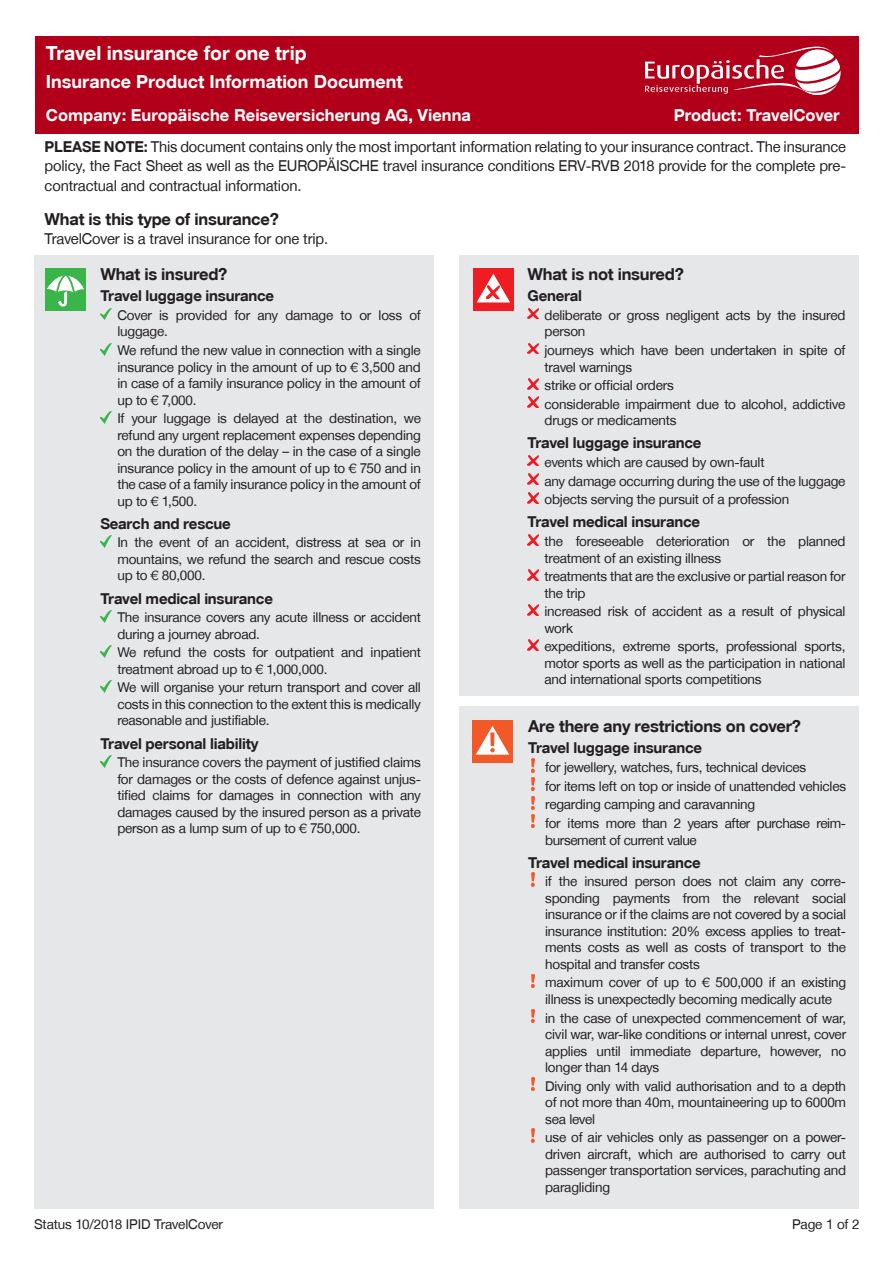
<style>
.page{position:relative;width:893px;height:1263px;background:#fff}
.page>*{position:absolute;margin:0;border:0;box-sizing:border-box;transform-origin:0 0}
.Form_title{font:19.5px "Helvetica Fet";color:#fff}
.Form_sub_title{font:18px "Helvetica Fet";color:#fff}
.Überschrift_2_-_Frag{font:16.5px "Helvetica Fet";letter-spacing:-.015em;color:#231f20}
.Company_Product_head{font:16.5px "Helvetica Fet";color:#fff}
.Form_title-2{font:16.5px "Helvetica Fet";color:#fff}
.Form_intro{font:15px/19.5px "Helvetica Nor";letter-spacing:-.01em;color:#231f20;text-align:justify}
.Überschrift_3_-_Spar{font:15px "Helvetica Fet";letter-spacing:-.015em;color:#231f20}
.Covered_bullets{font:13.5px/16.5px "Helvetica Nor";letter-spacing:-.015em;color:#231f20}
.Impressium{font:13.5px "Helvetica Nor";letter-spacing:-.01em;color:#231f20}
.s1{font-family:"Helvetica Fet"}
</style>
<div class="page">
<div style="left:34px;top:255px;width:400px;height:953px;background:#e6e7e9"></div>
<div style="left:459px;top:255px;width:400px;height:441px;background:#e6e7e9"></div>
<svg style="left:100px;top:308px;width:11px;height:12px"></svg>
<svg style="left:100px;top:343px;width:11px;height:12px"></svg>
<svg style="left:100px;top:411px;width:11px;height:12px"></svg>
<svg style="left:100px;top:535px;width:11px;height:12px"></svg>
<svg style="left:100px;top:610px;width:11px;height:12px"></svg>
<svg style="left:100px;top:645px;width:11px;height:12px"></svg>
<svg style="left:100px;top:680px;width:11px;height:12px"></svg>
<svg style="left:100px;top:755px;width:11px;height:12px"></svg>
<svg style="left:527px;top:308px;width:11px;height:11px"></svg>
<svg style="left:527px;top:343px;width:11px;height:11px"></svg>
<svg style="left:527px;top:378px;width:11px;height:11px"></svg>
<svg style="left:527px;top:397px;width:11px;height:11px"></svg>
<svg style="left:527px;top:455px;width:11px;height:11px"></svg>
<svg style="left:527px;top:474px;width:11px;height:11px"></svg>
<svg style="left:527px;top:492px;width:11px;height:11px"></svg>
<svg style="left:527px;top:534px;width:11px;height:11px"></svg>
<svg style="left:527px;top:569px;width:11px;height:11px"></svg>
<svg style="left:527px;top:604px;width:11px;height:11px"></svg>
<svg style="left:527px;top:639px;width:11px;height:11px"></svg>
<div style="left:459px;top:706px;width:400px;height:502px;background:#e6e7e9"></div>
<svg style="left:531px;top:759px;width:4px;height:13px"></svg>
<img style="left:531px;top:777px;width:4px;height:14px">
<svg style="left:531px;top:796px;width:4px;height:13px"></svg>
<svg style="left:531px;top:815px;width:4px;height:13px"></svg>
<svg style="left:531px;top:873px;width:4px;height:13px"></svg>
<svg style="left:531px;top:974px;width:4px;height:13px"></svg>
<svg style="left:531px;top:1009px;width:4px;height:13px"></svg>
<svg style="left:531px;top:1077px;width:4px;height:13px"></svg>
<svg style="left:531px;top:1129px;width:4px;height:13px"></svg>
<div style="left:472px;top:720px;width:41px;height:43px;background:#f15929"></div>
<svg style="left:476px;top:726px;width:33px;height:29px"></svg>
<div style="left:45px;top:268px;width:41px;height:42px;background:#3ab54a"></div>
<svg style="left:47px;top:271px;width:37px;height:35px"></svg>
<div style="left:473px;top:268px;width:41px;height:42px;background:#ee1d23"></div>
<svg style="left:477px;top:274px;width:33px;height:28px"></svg>
<div style="left:35px;top:36px;width:824px;height:98px;background:#b2001a"></div>
<svg style="left:645px;top:46px;width:196px;height:49px"></svg>
<p class="Form_title" style="left:46px;top:41px;width:262px">Travel insurance for one trip</p>
<p class="Form_sub_title" style="left:46px;top:71px;width:358px">Insurance Product Information Document</p>
<p class="Company_Product_head" style="left:46px;top:105px;width:427px">Company: Europäische Reiseversicherung AG, Vienna</p>
<p class="Form_title-2" style="left:674px;top:105px;width:167px">Product: TravelCover</p>
<p class="Form_intro" style="left:45px;top:136px;width:803px"><span class="s1">PLEASE NOTE:</span> This document contains only the most important information relating to your insurance contract. The insurance policy, the Fact Sheet as well as the EUROPÄISCHE travel insurance conditions ERV-RVB 2018 provide for the complete pre&shy;contractual and contractual information.</p>
<p class="Überschrift_2_-_Frag" style="left:45px;top:208px;width:236px">What is this type of insurance?</p>
<p class="Form_intro" style="left:45px;top:229px;width:285px">TravelCover is a travel insurance for one trip.</p>
<p class="Überschrift_2_-_Frag" style="left:100px;top:264px;width:129px">What is insured?</p>
<p class="Überschrift_3_-_Spar" style="left:100px;top:287px;width:175px">Travel luggage insurance</p>
<p class="Covered_bullets" style="left:117px;top:307px;width:305px">Cover is provided for any damage to or loss of luggage.</p>
<p class="Covered_bullets" style="left:117px;top:342px;width:305px;text-align:justify">We refund the new value in connection with a single insurance policy in the amount of up to € 3,500 and in case of a family insurance policy in the amount of up to € 7,000.</p>
<p class="Covered_bullets" style="left:117px;top:410px;width:305px;text-align:justify">If your luggage is delayed at the destination, we refund any urgent replacement expenses depending on the duration of the delay – in the case of a single insurance policy in the amount of up to € 750 and in the case of a family insurance policy in the amount of up to € 1,500.</p>
<p class="Überschrift_3_-_Spar" style="left:100px;top:514px;width:132px">Search and rescue</p>
<p class="Covered_bullets" style="left:117px;top:534px;width:305px;text-align:justify">In the event of an accident, distress at sea or in mountains, we refund the search and rescue costs up to € 80,000.</p>
<p class="Überschrift_3_-_Spar" style="left:100px;top:589px;width:174px">Travel medical insurance</p>
<p class="Covered_bullets" style="left:117px;top:609px;width:305px">The insurance covers any acute illness or accident during a journey abroad.</p>
<p class="Covered_bullets" style="left:117px;top:644px;width:305px">We refund the costs for outpatient and inpatient treatment abroad up to € 1,000,000.</p>
<p class="Covered_bullets" style="left:117px;top:679px;width:305px;text-align:justify">We will organise your return transport and cover all costs in this connection to the extent this is medically reasonable and justifiable.</p>
<p class="Überschrift_3_-_Spar" style="left:100px;top:734px;width:160px">Travel personal liability</p>
<p class="Covered_bullets" style="left:117px;top:754px;width:305px;text-align:justify">The insurance covers the payment of justified claims for damages or the costs of defence against unjus&shy;tified claims for damages in connection with any damages caused by the insured person as a private person as a lump sum of up to € 750,000.</p>
<p class="Überschrift_2_-_Frag" style="left:527px;top:264px;width:158px">What is not insured?</p>
<p class="Überschrift_3_-_Spar" style="left:527px;top:287px;width:56px">General</p>
<p class="Covered_bullets" style="left:544px;top:307px;width:302px">deliberate or gross negligent acts by the insured person</p>
<p class="Covered_bullets" style="left:544px;top:342px;width:302px">journeys which have been undertaken in spite of travel warnings</p>
<p class="Covered_bullets" style="left:544px;top:377px;width:131px">strike or official orders</p>
<p class="Covered_bullets" style="left:544px;top:396px;width:302px">considerable impairment due to alcohol, addictive drugs or medicaments</p>
<p class="Überschrift_3_-_Spar" style="left:527px;top:434px;width:175px">Travel luggage insurance</p>
<p class="Covered_bullets" style="left:544px;top:454px;width:222px">events which are caused by own-fault</p>
<p class="Covered_bullets" style="left:544px;top:472px;width:302px">any damage occurring during the use of the luggage</p>
<p class="Covered_bullets" style="left:544px;top:491px;width:246px">objects serving the pursuit of a profession</p>
<p class="Überschrift_3_-_Spar" style="left:527px;top:513px;width:174px">Travel medical insurance</p>
<p class="Covered_bullets" style="left:544px;top:533px;width:302px">the foreseeable deterioration or the planned treatment of an existing illness</p>
<p class="Covered_bullets" style="left:544px;top:568px;width:302px">treatments that are the exclusive or partial reason for the trip</p>
<p class="Covered_bullets" style="left:544px;top:603px;width:302px">increased risk of accident as a result of physical work</p>
<p class="Covered_bullets" style="left:544px;top:638px;width:302px;text-align:justify">expeditions, extreme sports, professional sports, motor sports as well as the participation in national and international sports competitions</p>
<p class="Überschrift_2_-_Frag" style="left:528px;top:716px;width:274px">Are there any restrictions on cover?</p>
<p class="Überschrift_3_-_Spar" style="left:528px;top:739px;width:175px">Travel luggage insurance</p>
<p class="Covered_bullets" style="left:545px;top:759px;width:263px">for jewellery, watches, furs, technical devices</p>
<p class="Covered_bullets" style="left:545px;top:777px;width:302px">for items left on top or inside of unattended vehicles</p>
<p class="Covered_bullets" style="left:545px;top:796px;width:212px">regarding camping and caravanning</p>
<p class="Covered_bullets" style="left:545px;top:815px;width:303px">for items more than 2 years after purchase reim&shy;bursement of current value</p>
<p class="Überschrift_3_-_Spar" style="left:528px;top:853px;width:174px">Travel medical insurance</p>
<p class="Covered_bullets" style="left:545px;top:873px;width:303px;text-align:justify">if the insured person does not claim any corre&shy;sponding payments from the relevant social insurance or if the claims are not covered by a social insurance institution: 20% excess applies to treat&shy;ments costs as well as costs of transport to the hospital and transfer costs</p>
<p class="Covered_bullets" style="left:545px;top:974px;width:303px">maximum cover of up to € 500,000 if an existing illness is unexpectedly becoming medically acute</p>
<p class="Covered_bullets" style="left:545px;top:1009px;width:303px;text-align:justify">in the case of unexpected commencement of war, civil war, war-like conditions or internal unrest, cover applies until immediate departure, however, no longer than 14 days</p>
<p class="Covered_bullets" style="left:545px;top:1077px;width:302px;text-align:justify">Diving only with valid authorisation and to a depth of not more than 40m, mountaineering up to 6000m sea level</p>
<p class="Covered_bullets" style="left:545px;top:1129px;width:303px;text-align:justify">use of air vehicles only as passenger on a power&shy;driven aircraft, which are authorised to carry out passenger transportation services, parachuting and paragliding</p>
<p class="Impressium" style="left:34px;top:1216px;width:191px">Status 10/2018 IPID TravelCover</p>
<p class="Impressium" style="left:792px;top:1216px;width:69px">Page 1 of 2</p>
</div>
